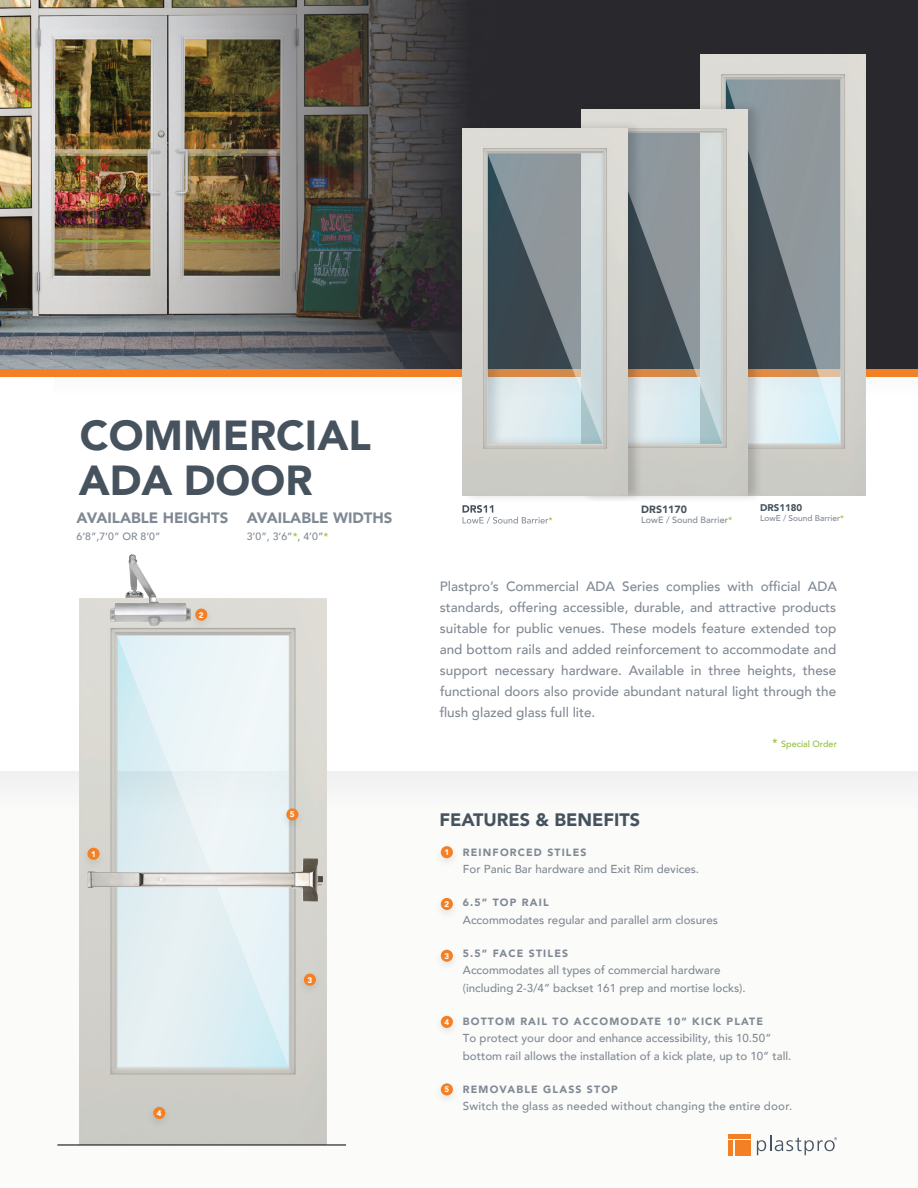
<style>
.page{position:relative;width:918px;height:1188px;background:#fff}
.page>*{position:absolute;margin:0;border:0;box-sizing:border-box;transform-origin:0 0}
.t1{font:900 41.85px/45px "Avenir";color:#46535e}
.t2{font:900 18px "Avenir";color:#46535e}
.t3{font:900 15px "Avenir";color:#808993}
.t4{font:500 13.5px/21px "Avenir";color:#808993;text-align:justify}
.t5{font:500 11.55px/17.5px "Avenir";color:#808993}
.t6{font:500 11.55px "Avenir";letter-spacing:.02em;color:#808993}
.t7{font:900 10.5px "Avenir";letter-spacing:.11em;color:#808993}
.t8{font:500 10.5px "Avenir";color:#808993}
.t9{font:900 10.5px "Avenir";color:#46535e}
.t10{font:900 9.75px "Avenir";color:#46535e}
.t11{font:500 9px "Avenir";color:#808993}
.t12{font:500 9px "Avenir";color:#93bf3d}
.t13{font:500 8.4px "Avenir";color:#808993}
.t14{font:900 8.1px "Avenir";color:#fff}
.s1{color:#93bf3d}
.s2{font-size:12px}
</style>
<div class="page">
<div style="left:0;top:368px;width:918px;height:9px;background:#f48026"></div>
<div style="left:0;top:771px;width:918px;height:417px;background:#fbfbfa"></div>
<div style="left:0;top:0;width:918px;height:368px;background:#28282d"></div>
<img style="left:700px;top:54px;width:165px;height:441px">
<div style="left:581px;top:101px;width:182px;height:402px;background:#231f20;opacity:.2"></div>
<img style="left:581px;top:109px;width:166px;height:386px">
<img style="left:0;top:0;width:458px;height:368px">
<img style="left:80px;top:598px;width:246px;height:546px">
<img style="left:87px;top:858px;width:236px;height:44px">
<img style="left:111px;top:554px;width:79px;height:73px">
<div style="left:462px;top:120px;width:182px;height:383px;background:#231f20;opacity:.2"></div>
<img style="left:463px;top:128px;width:165px;height:367px">
<svg style="left:463px;top:505px;width:89px;height:19px"></svg>
<div style="left:728px;top:1140px;width:5px;height:16px;background:#f48026"></div>
<div style="left:728px;top:1134px;width:23px;height:5px;background:#f48026"></div>
<div style="left:735px;top:1140px;width:16px;height:16px;background:#f48026"></div>
<svg style="left:757px;top:1136px;width:80px;height:19px"></svg>
<hr style="left:57px;top:1144px;width:289px;height:2px;background:#231f20">
<div style="left:79px;top:843px;width:28px;height:28px;background:#d5d4ce"></div>
<div style="left:87px;top:848px;width:13px;height:12px;background:#f48026;border-radius:50%"></div>
<div style="left:187px;top:604px;width:28px;height:28px;background:#231f20;opacity:.11"></div>
<div style="left:195px;top:609px;width:12px;height:12px;background:#f48026;border-radius:50%"></div>
<div style="left:145px;top:1102px;width:28px;height:28px;background:#c9cac4"></div>
<div style="left:153px;top:1107px;width:12px;height:12px;background:#f48026;border-radius:50%"></div>
<div style="left:296px;top:969px;width:27px;height:28px;background:#d1d0ca"></div>
<div style="left:304px;top:974px;width:12px;height:12px;background:#f48026;border-radius:50%"></div>
<div style="left:441px;top:846px;width:12px;height:12px;background:#f48026;border-radius:50%"></div>
<div style="left:433px;top:893px;width:27px;height:28px;background:#231f20;opacity:.11"></div>
<div style="left:441px;top:898px;width:12px;height:12px;background:#f48026;border-radius:50%"></div>
<div style="left:441px;top:950px;width:12px;height:12px;background:#f48026;border-radius:50%"></div>
<div style="left:441px;top:1016px;width:12px;height:12px;background:#f48026;border-radius:50%"></div>
<div style="left:441px;top:1083px;width:12px;height:12px;background:#f48026;border-radius:50%"></div>
<div style="left:278px;top:804px;width:28px;height:28px;background:#231f20;opacity:.11"></div>
<div style="left:286px;top:808px;width:12px;height:13px;background:#f48026;border-radius:50%"></div>
<h1 class="t1" style="left:79px;top:412px;width:294px">COMMERCIAL<br>ADA DOOR</h1>
<p class="t3" style="left:76px;top:505px;width:153px">AVAILABLE HEIGHTS</p>
<p class="t8" style="left:76px;top:527px;width:86px">6’8”,7’0” OR 8’0”</p>
<p class="t3" style="left:247px;top:505px;width:147px">AVAILABLE WIDTHS</p>
<p class="t8" style="left:247px;top:527px;width:83px">3’0”, 3’6”<span class="s1">*</span>, 4’0”<span class="s1">*</span></p>
<p class="t14" style="left:199px;top:608px;width:6px">2</p>
<p class="t14" style="left:91px;top:847px;width:6px">1</p>
<p class="t14" style="left:157px;top:1106px;width:6px">4</p>
<p class="t14" style="left:290px;top:808px;width:6px">5</p>
<p class="t14" style="left:307px;top:973px;width:6px">3</p>
<p class="t9" style="left:641px;top:500px;width:47px">DRS1170</p>
<p class="t11" style="left:641px;top:512px;width:92px">LowE / Sound Barrier<span class="s1">*</span></p>
<p class="t10" style="left:760px;top:500px;width:44px">DRS1180</p>
<p class="t13" style="left:760px;top:511px;width:86px">LowE / Sound Barrier<span class="s1">*</span></p>
<p class="t4" style="left:440px;top:575px;width:399px">Plastpro’s Commercial ADA Series complies with official ADA standards, offering accessible, durable, and attractive products suitable for public venues. These models feature extended top and bottom rails and added reinforcement to accommodate and support necessary hardware. Available in three heights, these functional doors also provide abundant natural light through the flush glazed glass full lite.</p>
<p class="t12" style="left:772px;top:736px;width:66px"><span class="s2">*</span> Special Order</p>
<h2 class="t2" style="left:439px;top:804px;width:202px">FEATURES &amp; BENEFITS</h2>
<p class="t14" style="left:444px;top:845px;width:6px">1</p>
<p class="t7" style="left:463px;top:843px;width:125px">REINFORCED STILES</p>
<p class="t5" style="left:463px;top:860px;width:238px">For Panic Bar hardware and Exit Rim devices.</p>
<p class="t7" style="left:463px;top:894px;width:87px">6.5” TOP RAIL</p>
<p class="t5" style="left:463px;top:910px;width:257px">Accommodates regular and parallel arm closures</p>
<p class="t7" style="left:463px;top:944px;width:107px">5.5” FACE STILES</p>
<p class="t5" style="left:463px;top:961px;width:284px">Accommodates all types of commercial hardware (including 2-3/4” backset 161 prep and mortise locks).</p>
<p class="t7" style="left:463px;top:1012px;width:302px">BOTTOM RAIL TO ACCOMODATE 10” KICK PLATE</p>
<p class="t5" style="left:463px;top:1029px;width:330px">To protect your door and enhance accessibility, this 10.50” bottom rail allows the installation of a kick plate, up to 10” tall.</p>
<p class="t7" style="left:463px;top:1080px;width:156px">REMOVABLE GLASS STOP</p>
<p class="t6" style="left:463px;top:1096px;width:331px">Switch the glass as needed without changing the entire door.</p>
<p class="t14" style="left:444px;top:897px;width:6px">2</p>
<p class="t14" style="left:444px;top:949px;width:6px">3</p>
<p class="t14" style="left:444px;top:1015px;width:6px">4</p>
<p class="t14" style="left:444px;top:1083px;width:6px">5</p>
</div>
